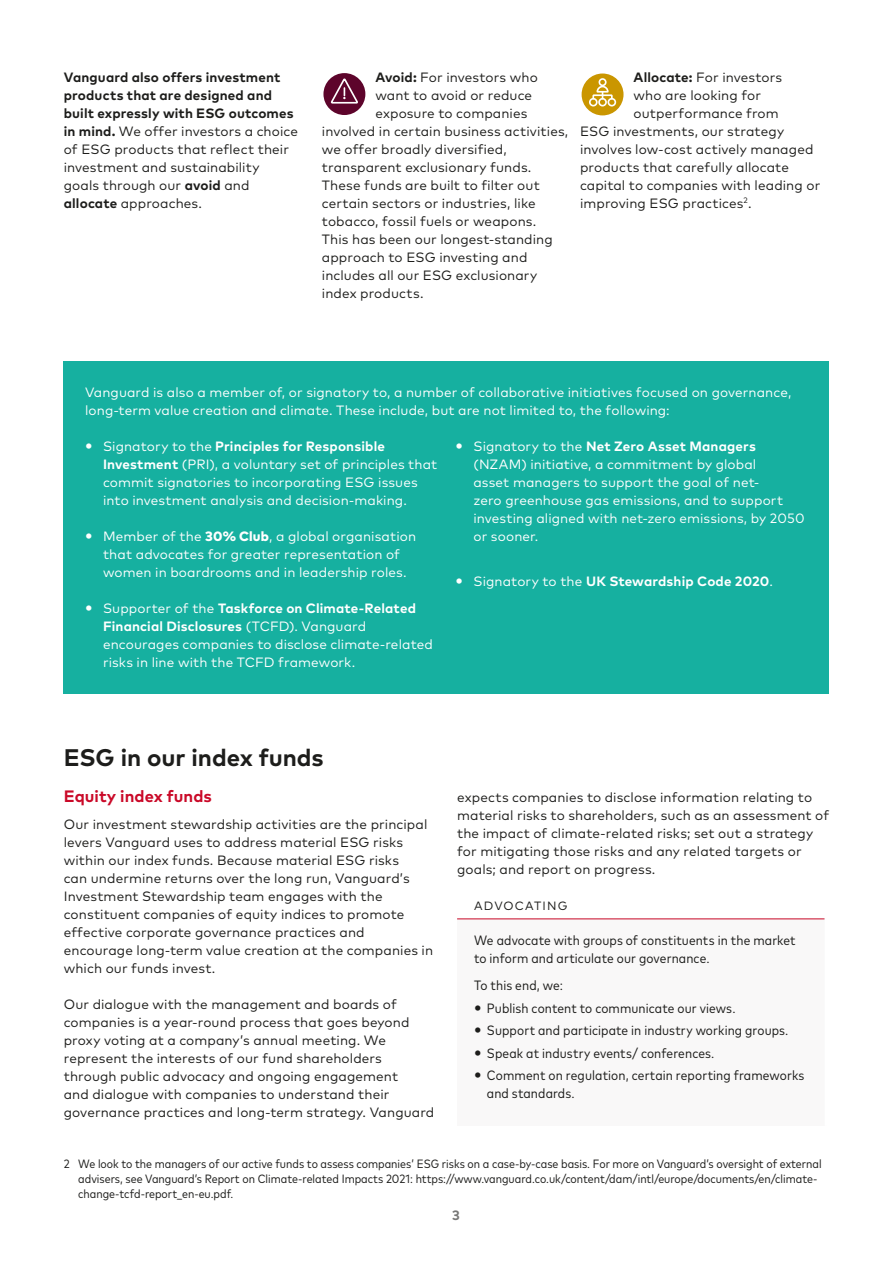
<style>
.page{position:relative;width:893px;height:1263px;background:#fff}
.page>*{position:absolute;margin:0;border:0;box-sizing:border-box;transform-origin:0 0}
.t1{font:700 24px "Mark Pro";letter-spacing:-.005em;color:#1d1d1b}
.t2{font:700 16.5px "Mark Pro";letter-spacing:.005em;color:#ca0928}
.t3{font:13.5px/18px "Mark Pro";letter-spacing:.01em;color:#1d1d1b}
.t4{font:13.5px/18px "Mark Pro";letter-spacing:.01em;color:#fff}
.t5{font:condensed 13.5px/22.5px "Mark Pro";letter-spacing:.01em;color:#1d1d1b}
.t6{font:700 13.5px "Mark Pro";letter-spacing:.01em;color:#fff}
.t7{font:700 13.5px "Mark Pro";color:#777776}
.t8{font:condensed 12px/15px "Mark Pro";color:#1d1d1b}
.t9{font:12px "Mark Pro";letter-spacing:.1em;color:#1d1d1b}
.s1{font-weight:700}
.s2{font-weight:800}
.s3{font-weight:400}
</style>
<div class="page">
<div style="left:323px;top:73px;width:42px;height:42px;background:#5d042b;border-radius:50%"></div>
<svg style="left:330px;top:77px;width:29px;height:27px"></svg>
<div style="left:582px;top:74px;width:41px;height:41px;background:#ca9600;border-radius:50%"></div>
<div style="left:589px;top:98px;width:9px;height:9px;border:2px solid #fff;border-radius:50%"></div>
<div style="left:598px;top:98px;width:9px;height:9px;border:2px solid #fff;border-radius:50%"></div>
<div style="left:607px;top:98px;width:9px;height:9px;border:2px solid #fff;border-radius:50%"></div>
<svg style="left:592px;top:85px;width:21px;height:15px"></svg>
<div style="left:598px;top:78px;width:9px;height:8px;border:2px solid #fff;border-radius:50%"></div>
<div style="left:64px;top:361px;width:765px;height:332px;background:#16b0a0"></div>
<div style="left:457px;top:919px;width:370px;height:207px;background:#f9f8f8"></div>
<hr style="left:457px;top:918px;width:368px;height:1px;background:#ca0928">
<hr style="left:825px;top:919px;width:4px;height:207px;background:#fff">
<p class="t3" style="left:64px;top:67px;width:236px"><span class="s1">Vanguard also offers investment products that are designed and built expressly with ESG outcomes in mind.</span> We offer investors a choice of ESG products that reflect their investment and sustainability goals through our <span class="s1">avoid</span> and <span class="s1">allocate</span> approaches.</p>
<p class="t3" style="left:375px;top:67px;width:164px"><span class="s1">Avoid:</span> For investors who</p>
<p class="t3" style="left:375px;top:85px;width:158px">want to avoid or reduce</p>
<p class="t3" style="left:375px;top:103px;width:153px">exposure to companies</p>
<p class="t3" style="left:322px;top:121px;width:248px">involved in certain business activities,</p>
<p class="t3" style="left:322px;top:139px;width:186px">we offer broadly diversified,</p>
<p class="t3" style="left:322px;top:157px;width:211px">transparent exclusionary funds.</p>
<p class="t3" style="left:322px;top:175px;width:219px">These funds are built to filter out</p>
<p class="t3" style="left:322px;top:193px;width:215px">certain sectors or industries, like</p>
<p class="t3" style="left:322px;top:211px;width:216px">tobacco, fossil fuels or weapons.</p>
<p class="t3" style="left:322px;top:229px;width:232px">This has been our longest-standing</p>
<p class="t3" style="left:322px;top:247px;width:207px">approach to ESG investing and</p>
<p class="t3" style="left:322px;top:265px;width:217px">includes all our ESG exclusionary</p>
<p class="t3" style="left:322px;top:283px;width:103px">index products.</p>
<p class="t3" style="left:634px;top:67px;width:150px"><span class="s1">Allocate:</span> For investors</p>
<p class="t3" style="left:634px;top:85px;width:129px">who are looking for</p>
<p class="t3" style="left:634px;top:103px;width:147px">outperformance from</p>
<p class="t3" style="left:580px;top:121px;width:206px">ESG investments, our strategy</p>
<p class="t3" style="left:580px;top:139px;width:235px">involves low-cost actively managed</p>
<p class="t3" style="left:580px;top:157px;width:210px">products that carefully allocate</p>
<p class="t3" style="left:580px;top:175px;width:242px">capital to companies with leading or</p>
<p class="t3" style="left:580px;top:193px;width:173px">improving ESG practices<sup>2</sup>.</p>
<p class="t4" style="left:85px;top:382px;width:708px">Vanguard is also a member of, or signatory to, a number of collaborative initiatives focused on governance, long-term value creation and climate. These include, but are not limited to, the following:</p>
<p class="t4" style="left:103px;top:436px;width:336px">Signatory to the <span class="s1">Principles for Responsible Investment</span> (PRI), a voluntary set of principles that commit signatories to incorporating ESG issues into investment analysis and decision-making.</p>
<p class="t4" style="left:103px;top:526px;width:315px">Member of the <span class="s2">30% Club</span>, a global organisation that advocates for greater representation of women in boardrooms and in leadership roles.</p>
<p class="t4" style="left:103px;top:598px;width:331px">Supporter of the <span class="s1">Taskforce on Climate-Related Financial Disclosures</span> (TCFD). Vanguard encourages companies to disclose climate-related risks in line with the TCFD framework.</p>
<p class="t4" style="left:473px;top:436px;width:333px">Signatory to the <span class="s1">Net Zero Asset Managers </span>(NZAM) initiative, a commitment by global<br>asset managers to support the goal of net-<br>zero greenhouse gas emissions, and to support investing aligned with net-zero emissions, by 2050 or sooner.</p>
<p class="t6" style="left:473px;top:571px;width:301px"><span class="s3">Signatory to the</span> UK Stewardship Code 2020<span class="s3">.</span></p>
<h1 class="t1" style="left:64px;top:739px;width:261px">ESG in our index funds</h1>
<p class="t2" style="left:64px;top:783px;width:150px">Equity index funds</p>
<p class="t3" style="left:64px;top:814px;width:371px">Our investment stewardship activities are the principal levers Vanguard uses to address material ESG risks within our index funds. Because material ESG risks<br>can undermine returns over the long run, Vanguard’s Investment Stewardship team engages with the constituent companies of equity indices to promote effective corporate governance practices and encourage long-term value creation at the companies in which our funds invest.</p>
<p class="t3" style="left:64px;top:994px;width:372px">Our dialogue with the management and boards of companies is a year-round process that goes beyond proxy voting at a company’s annual meeting. We represent the interests of our fund shareholders through public advocacy and ongoing engagement<br>and dialogue with companies to understand their governance practices and long-term strategy. Vanguard</p>
<p class="t3" style="left:457px;top:787px;width:374px">expects companies to disclose information relating to material risks to shareholders, such as an assessment of the impact of climate-related risks; set out a strategy for mitigating those risks and any related targets or goals; and report on progress.</p>
<p class="t9" style="left:474px;top:897px;width:95px">ADVOCATING</p>
<p class="t5" style="left:474px;top:930px;width:323px;line-height:18px">We advocate with groups of constituents in the market to inform and articulate our governance.</p>
<p class="t5" style="left:487px;top:973px;width:319px;text-indent:-13px">To this end, we:<br>Publish content to communicate our views.<br>Support and participate in industry working groups.<br>Speak at industry events/ conferences.<br>Comment on regulation, certain reporting frameworks</p>
<p class="t5" style="left:487px;top:1081px;width:89px">and standards.</p>
<p class="t8" style="left:78px;top:1155px;width:745px;text-indent:-14px">2 We look to the managers of our active funds to assess companies’ ESG risks on a case-by-case basis. For more on Vanguard’s oversight of external advisers, see Vanguard’s Report on Climate-related Impacts 2021: https://www.vanguard.co.uk/content/dam/intl/europe/documents/en/climate&shy;change-tcfd-report_en-eu.pdf.</p>
<p class="t7" style="left:452px;top:1205px;width:9px">3</p>
</div>
